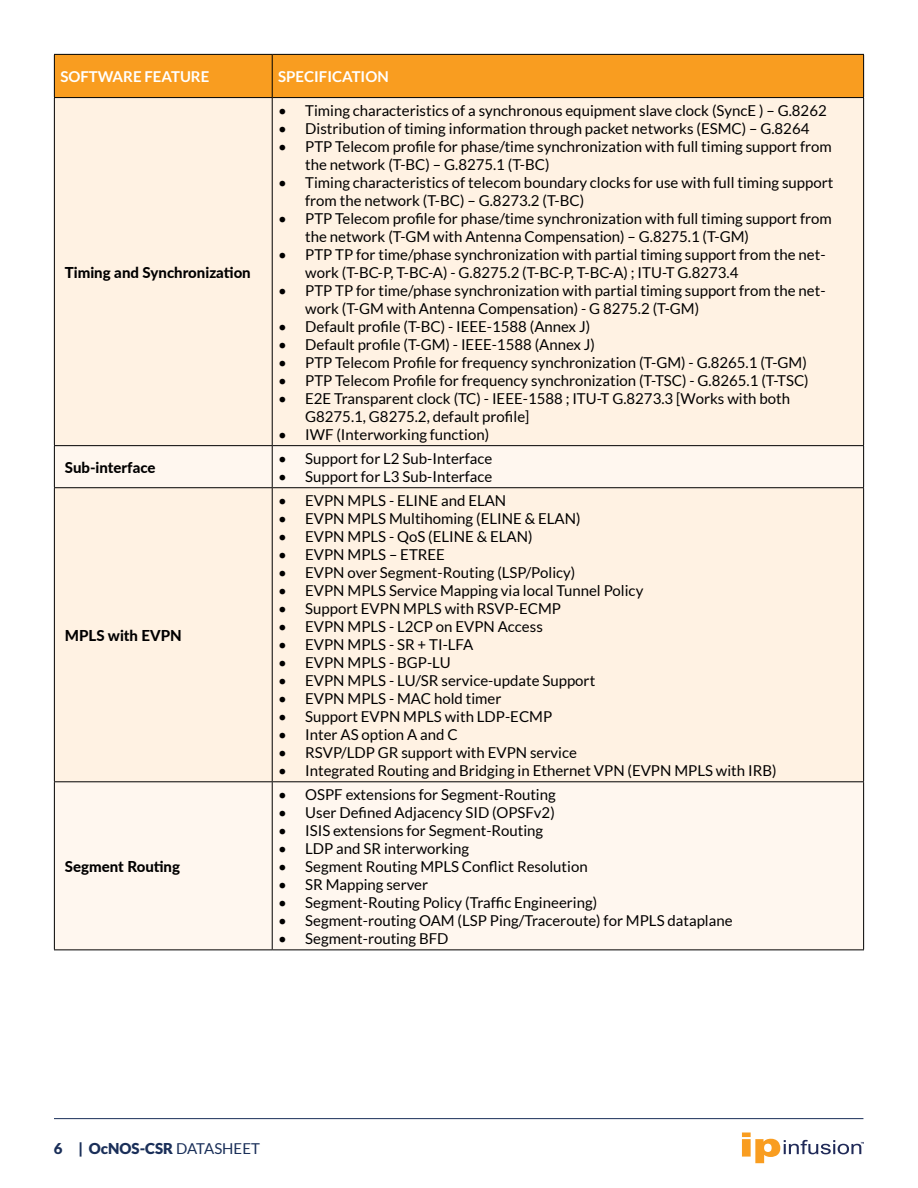
<style>
.page{position:relative;width:918px;height:1188px;background:#fff}
.page>*{position:absolute;margin:0;border:0;box-sizing:border-box;transform-origin:0 0}
.t1{font:15px/18px "Lato";color:#000}
.t2{font:800 15px "Lato";color:#000}
.t3{font:700 15px "Lato";color:#fff}
.t4{font:900 15px "Lato";color:#1a2f59}
.s1{font-weight:400}
</style>
<div class="page">
<hr style="left:54px;top:1118px;width:809px;height:1px;background:#1a2f59">
<svg style="left:742px;top:1132px;width:122px;height:31px"></svg>
<div style="left:55px;top:55px;width:808px;height:42px;background:#f99d20"></div>
<div style="left:55px;top:98px;width:808px;height:347px;background:#fff2e3"></div>
<svg style="left:55px;top:446px;width:808px;height:503px;fill:#fff2e3"></svg>
<hr style="left:54px;top:98px;width:1px;height:347px;background:#000">
<hr style="left:272px;top:98px;width:1px;height:347px;background:#000">
<hr style="left:863px;top:98px;width:1px;height:347px;background:#000">
<hr style="left:54px;top:445px;width:218px;height:1px;background:#000">
<hr style="left:54px;top:446px;width:1px;height:41px;background:#000">
<hr style="left:272px;top:445px;width:592px;height:1px;background:#000">
<hr style="left:272px;top:446px;width:1px;height:41px;background:#000">
<hr style="left:863px;top:446px;width:1px;height:41px;background:#000">
<hr style="left:54px;top:487px;width:218px;height:1px;background:#000">
<hr style="left:54px;top:488px;width:1px;height:293px;background:#000">
<hr style="left:54px;top:782px;width:1px;height:167px;background:#000">
<hr style="left:272px;top:487px;width:592px;height:1px;background:#000">
<hr style="left:272px;top:488px;width:1px;height:293px;background:#000">
<hr style="left:863px;top:488px;width:1px;height:293px;background:#000">
<hr style="left:272px;top:782px;width:1px;height:167px;background:#000">
<hr style="left:863px;top:782px;width:1px;height:167px;background:#000">
<hr style="left:54px;top:54px;width:218px;height:1px;background:#000">
<hr style="left:54px;top:55px;width:1px;height:42px;background:#000">
<hr style="left:54px;top:97px;width:218px;height:1px;background:#000">
<hr style="left:54px;top:781px;width:218px;height:1px;background:#000">
<hr style="left:54px;top:949px;width:218px;height:1px;background:#000">
<hr style="left:272px;top:54px;width:592px;height:1px;background:#000">
<hr style="left:272px;top:55px;width:1px;height:42px;background:#000">
<hr style="left:863px;top:55px;width:1px;height:42px;background:#000">
<hr style="left:272px;top:97px;width:592px;height:1px;background:#000">
<hr style="left:272px;top:781px;width:592px;height:1px;background:#000">
<hr style="left:272px;top:949px;width:592px;height:1px;background:#000">
<p class="t3" style="left:60px;top:68px;width:150px">SOFTWARE FEATURE</p>
<p class="t3" style="left:278px;top:68px;width:112px">SPECIFICATION</p>
<p class="t2" style="left:65px;top:261px;width:187px">Timing and Synchronization</p>
<p class="t2" style="left:65px;top:456px;width:92px">Sub-interface</p>
<p class="t2" style="left:65px;top:624px;width:118px">MPLS with EVPN</p>
<p class="t2" style="left:65px;top:855px;width:117px">Segment Routing</p>
<p class="t1" style="left:278px;top:101px;width:550px">• Timing characteristics of a synchronous equipment slave clock (SyncE ) – G.8262</p>
<p class="t1" style="left:278px;top:119px;width:533px">• Distribution of timing information through packet networks (ESMC) – G.8264</p>
<p class="t1" style="left:305px;top:137px;width:528px;text-indent:-27px">• PTP Telecom profile for phase/time synchronization with full timing support from the network (T-BC) – G.8275.1 (T-BC)</p>
<p class="t1" style="left:305px;top:173px;width:530px;text-indent:-27px">• Timing characteristics of telecom boundary clocks for use with full timing support from the network (T-BC) – G.8273.2 (T-BC)</p>
<p class="t1" style="left:305px;top:209px;width:528px;text-indent:-27px">• PTP Telecom profile for phase/time synchronization with full timing support from the network (T-GM with Antenna Compensation) – G.8275.1 (T-GM)</p>
<p class="t1" style="left:305px;top:245px;width:522px;text-indent:-27px">• PTP TP for time/phase synchronization with partial timing support from the net&shy;work (T-BC-P, T-BC-A) - G.8275.2 (T-BC-P, T-BC-A) ; ITU-T G.8273.4</p>
<p class="t1" style="left:305px;top:281px;width:522px;text-indent:-27px">• PTP TP for time/phase synchronization with partial timing support from the net&shy;work (T-GM with Antenna Compensation) - G 8275.2 (T-GM)</p>
<p class="t1" style="left:278px;top:317px;width:314px">• Default profile (T-BC) - IEEE-1588 (Annex J)</p>
<p class="t1" style="left:278px;top:335px;width:318px">• Default profile (T-GM) - IEEE-1588 (Annex J)</p>
<p class="t1" style="left:278px;top:353px;width:530px">• PTP Telecom Profile for frequency synchronization (T-GM) - G.8265.1 (T-GM)</p>
<p class="t1" style="left:278px;top:371px;width:532px">• PTP Telecom Profile for frequency synchronization (T-TSC) - G.8265.1 (T-TSC)</p>
<p class="t1" style="left:305px;top:389px;width:486px;text-indent:-27px">• E2E Transparent clock (TC) - IEEE-1588 ; ITU-T G.8273.3 [Works with both<br>G8275.1, G8275.2, default profile]</p>
<p class="t1" style="left:278px;top:425px;width:213px">• IWF (Interworking function)</p>
<p class="t1" style="left:278px;top:449px;width:216px">• Support for L2 Sub-Interface</p>
<p class="t1" style="left:278px;top:467px;width:216px">• Support for L3 Sub-Interface</p>
<p class="t1" style="left:278px;top:491px;width:230px">• EVPN MPLS - ELINE and ELAN</p>
<p class="t1" style="left:278px;top:509px;width:304px">• EVPN MPLS Multihoming (ELINE &amp; ELAN)</p>
<p class="t1" style="left:278px;top:527px;width:256px">• EVPN MPLS - QoS (ELINE &amp; ELAN)</p>
<p class="t1" style="left:278px;top:545px;width:168px">• EVPN MPLS – ETREE</p>
<p class="t1" style="left:278px;top:563px;width:299px">• EVPN over Segment-Routing (LSP/Policy)</p>
<p class="t1" style="left:278px;top:581px;width:367px">• EVPN MPLS Service Mapping via local Tunnel Policy</p>
<p class="t1" style="left:278px;top:599px;width:284px">• Support EVPN MPLS with RSVP-ECMP</p>
<p class="t1" style="left:278px;top:617px;width:266px">• EVPN MPLS - L2CP on EVPN Access</p>
<p class="t1" style="left:278px;top:635px;width:197px">• EVPN MPLS - SR + TI-LFA</p>
<p class="t1" style="left:278px;top:653px;width:174px">• EVPN MPLS - BGP-LU</p>
<p class="t1" style="left:278px;top:671px;width:319px">• EVPN MPLS - LU/SR service-update Support</p>
<p class="t1" style="left:278px;top:689px;width:225px">• EVPN MPLS - MAC hold timer</p>
<p class="t1" style="left:278px;top:707px;width:276px">• Support EVPN MPLS with LDP-ECMP</p>
<p class="t1" style="left:278px;top:725px;width:181px">• Inter AS option A and C</p>
<p class="t1" style="left:278px;top:743px;width:300px">• RSVP/LDP GR support with EVPN service</p>
<p class="t1" style="left:278px;top:761px;width:500px">• Integrated Routing and Bridging in Ethernet VPN (EVPN MPLS with IRB)</p>
<p class="t1" style="left:278px;top:785px;width:279px">• OSPF extensions for Segment-Routing</p>
<p class="t1" style="left:278px;top:803px;width:278px">• User Defined Adjacency SID (OPSFv2)</p>
<p class="t1" style="left:278px;top:821px;width:267px">• ISIS extensions for Segment-Routing</p>
<p class="t1" style="left:278px;top:839px;width:193px">• LDP and SR interworking</p>
<p class="t1" style="left:278px;top:857px;width:311px">• Segment Routing MPLS Conflict Resolution</p>
<p class="t1" style="left:278px;top:875px;width:152px">• SR Mapping server</p>
<p class="t1" style="left:278px;top:893px;width:321px">• Segment-Routing Policy (Traffic Engineering)</p>
<p class="t1" style="left:278px;top:911px;width:456px">• Segment-routing OAM (LSP Ping/Traceroute) for MPLS dataplane</p>
<p class="t1" style="left:278px;top:929px;width:172px">• Segment-routing BFD</p>
<p class="t4" style="left:54px;top:1139px;width:208px">6 | OcNOS-CSR <span class="s1">DATASHEET</span></p>
</div>
